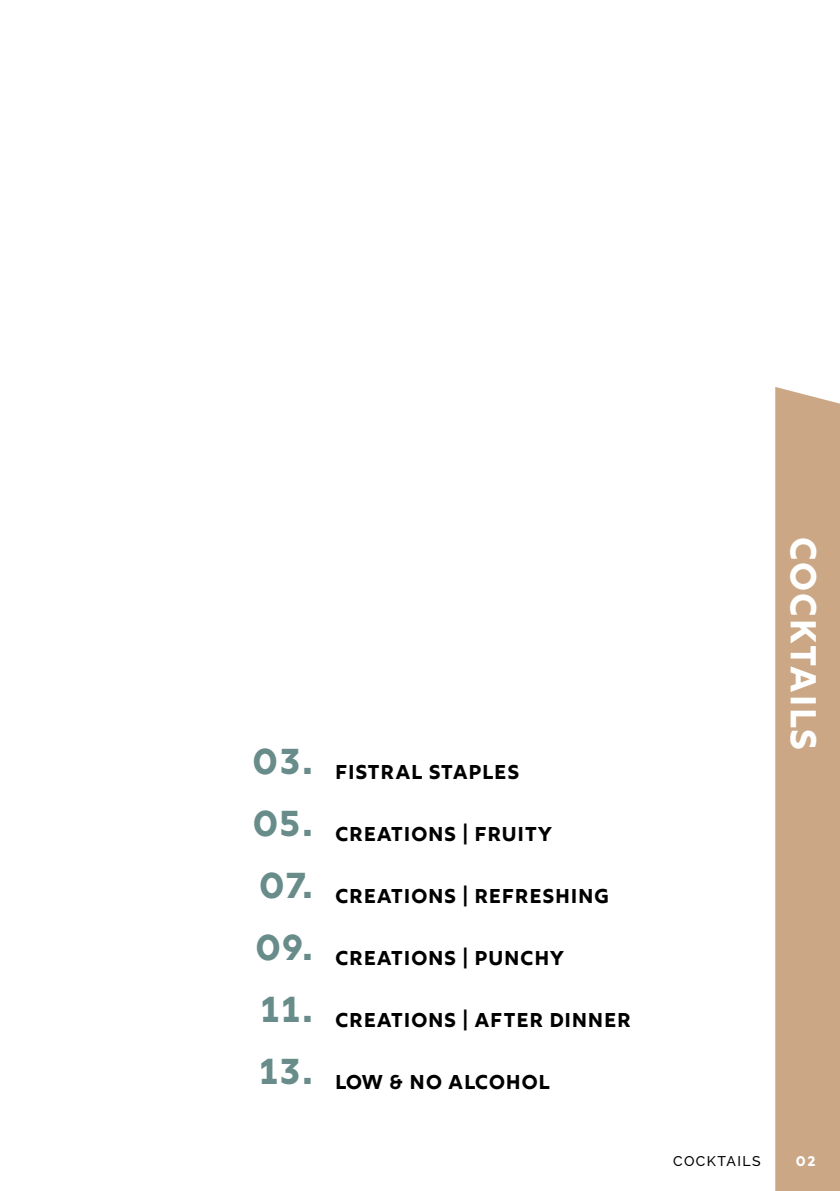
<style>
.page{position:relative;width:840px;height:1191px;background:#fff}
.page>*{position:absolute;margin:0;border:0;box-sizing:border-box;transform-origin:0 0}
.t1{font:36px/62px "Rig Bold Face";color:#688c8a;text-align:justify}
.t2{font:36px "Rig Bold Face";color:#fff}
.t3{font:20px "Rig Bold Face";color:#000}
.t4{font:500 14px "Raleway";letter-spacing:.1em;color:#000}
.t5{font:14px "Rig Bold Face";color:#fff}
</style>
<div class="page">
<svg style="left:775px;top:387px;width:64px;height:804px;background:#cca988"></svg>
<h1 class="t1" style="left:251px;top:734px;width:63px">03.<br>05.<br>07.<br>09.<br>11.<br>13.</h1>
<p class="t3" style="left:334px;top:759px;width:186px">FISTRAL STAPLES</p>
<p class="t3" style="left:334px;top:821px;width:219px">CREATIONS | FRUITY</p>
<p class="t3" style="left:334px;top:883px;width:276px">CREATIONS | REFRESHING</p>
<p class="t3" style="left:334px;top:945px;width:231px">CREATIONS | PUNCHY</p>
<p class="t3" style="left:334px;top:1007px;width:298px">CREATIONS | AFTER DINNER</p>
<p class="t3" style="left:334px;top:1069px;width:217px">LOW &amp; NO ALCOHOL</p>
<h1 class="t2" style="left:825px;top:536px;width:217px;rotate:90deg">COCKTAILS</h1>
<p class="t4" style="left:672px;top:1152px;width:89px">COCKTAILS</p>
<p class="t5" style="left:795px;top:1152px;width:22px">02</p>
</div>
